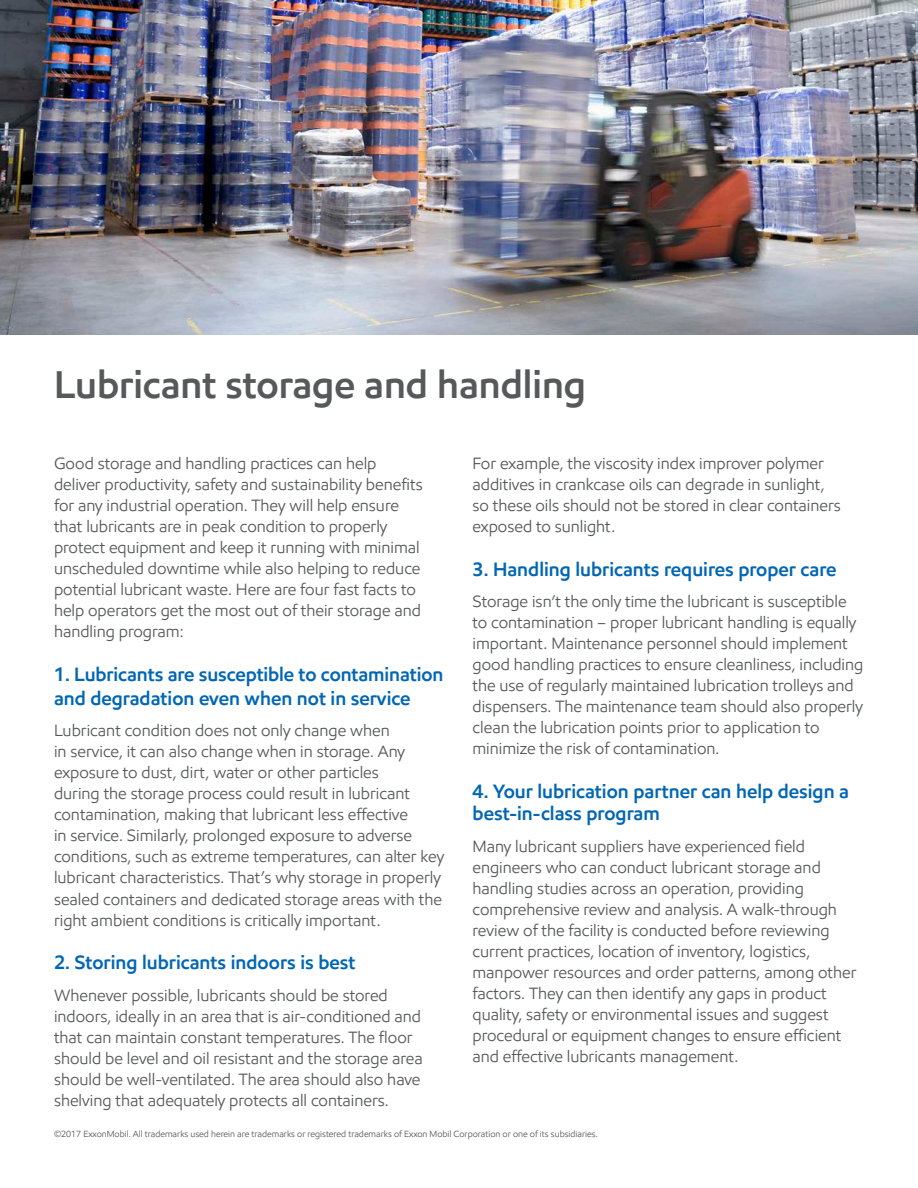
<style>
.page{position:relative;width:918px;height:1188px;background:#fff}
.page>*{position:absolute;margin:0;border:0;box-sizing:border-box;transform-origin:0 0}
.t1{font:600 39px "E Mprint";color:#57585a}
.Sub_head{font:600 19.5px/24px "E Mprint";color:#0166b3}
.body_copy{font:16.5px/21px "E Mprint";color:#57585a}
.Ten_steps{font:9px "E Mprint";color:#57585a}
</style>
<div class="page">
<img style="left:0;top:0;width:918px;height:335px">
<p class="t1" style="left:54px;top:361px;width:533px">Lubricant storage and handling</p>
<p class="body_copy" style="left:54px;top:453px;width:371px">Good storage and handling practices can help deliver productivity, safety and sustainability benefits for any industrial operation. They will help ensure that lubricants are in peak condition to properly protect equipment and keep it running with minimal unscheduled downtime while also helping to reduce potential lubricant waste. Here are four fast facts to help operators get the most out of their storage and handling program:</p>
<p class="Sub_head" style="left:54px;top:662px;width:391px">1. Lubricants are susceptible to contamination and degradation even when not in service</p>
<p class="body_copy" style="left:54px;top:720px;width:392px">Lubricant condition does not only change when<br>in service, it can also change when in storage. Any exposure to dust, dirt, water or other particles<br>during the storage process could result in lubricant contamination, making that lubricant less effective<br>in service. Similarly, prolonged exposure to adverse conditions, such as extreme temperatures, can alter key lubricant characteristics. That’s why storage in properly sealed containers and dedicated storage areas with the right ambient conditions is critically important.</p>
<p class="Sub_head" style="left:54px;top:950px;width:303px">2. Storing lubricants indoors is best</p>
<p class="body_copy" style="left:54px;top:985px;width:370px">Whenever possible, lubricants should be stored indoors, ideally in an area that is air-conditioned and that can maintain constant temperatures. The floor should be level and oil resistant and the storage area should be well-ventilated. The area should also have shelving that adequately protects all containers.</p>
<p class="body_copy" style="left:472px;top:453px;width:370px">For example, the viscosity index improver polymer additives in crankcase oils can degrade in sunlight, so these oils should not be stored in clear containers exposed to sunlight.</p>
<p class="Sub_head" style="left:472px;top:557px;width:366px">3. Handling lubricants requires proper care</p>
<p class="body_copy" style="left:472px;top:591px;width:392px">Storage isn’t the only time the lubricant is susceptible to contamination – proper lubricant handling is equally important. Maintenance personnel should implement good handling practices to ensure cleanliness, including the use of regularly maintained lubrication trolleys and dispensers. The maintenance team should also properly clean the lubrication points prior to application to minimize the risk of contamination.</p>
<p class="Sub_head" style="left:472px;top:780px;width:378px;line-height:22.5px">4. Your lubrication partner can help design a best-in-class program</p>
<p class="body_copy" style="left:472px;top:836px;width:385px">Many lubricant suppliers have experienced field engineers who can conduct lubricant storage and handling studies across an operation, providing comprehensive review and analysis. A walk-through review of the facility is conducted before reviewing current practices, location of inventory, logistics, manpower resources and order patterns, among other factors. They can then identify any gaps in product quality, safety or environmental issues and suggest procedural or equipment changes to ensure efficient and effective lubricants management.</p>
<p class="Ten_steps" style="left:54px;top:1129px;width:545px">©2017 ExxonMobil. All trademarks used herein are trademarks or registered trademarks of Exxon Mobil Corporation or one of its subsidiaries.</p>
</div>
